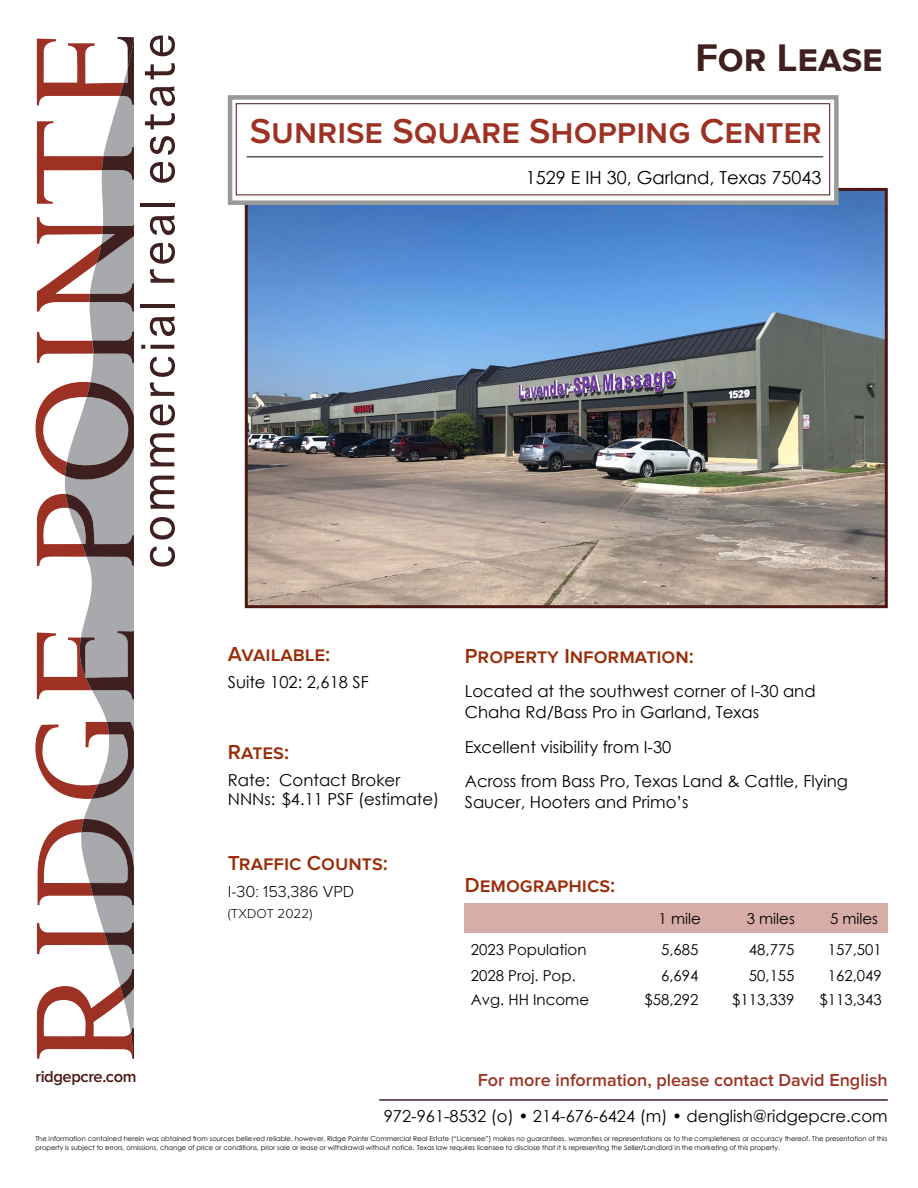
<style>
.page{position:relative;width:918px;height:1188px;background:#fff}
.page>*{position:absolute;margin:0;border:0;box-sizing:border-box;transform-origin:0 0}
.t1{font:700 39.6px "Proxima Nova";color:#3f2021}
.t2{font:600 36px "Proxima Nova";color:#9d3224}
.t3{font:600 21px "Proxima Nova";color:#992d09}
.t4{font:600 18px "Proxima Nova";color:#9d3224}
.t5{font:18px "Century Gothic";color:#000}
.t6{font:16.5px/21px "Century Gothic";color:#000}
.t7{font:300 16.5px "Proxima Nova";color:#000}
.t8{font:600 16.5px "Proxima Nova";color:#4a1713}
.t9{font:15px "Century Gothic";color:#000}
.t10{font:300 13.5px "Proxima Nova";color:#000}
.t11{font:6.75px/9px "Century Gothic";color:#000}
</style>
<div class="page">
<img style="left:249px;top:192px;width:635px;height:412px">
<div style="left:245px;top:188px;width:643px;height:420px;border:3px solid #4a1713"></div>
<svg style="left:228px;top:95px;width:611px;height:110px"></svg>
<div style="left:236px;top:104px;width:594px;height:91px;background:#fff"></div>
<div style="left:465px;top:904px;width:423px;height:29px;background:#d8ada8"></div>
<hr style="left:379px;top:1099px;width:509px;height:2px;background:#3f2021">
<hr style="left:247px;top:156px;width:576px;height:1px;background:#000">
<svg style="left:35px;top:36px;width:100px;height:1023px"></svg>
<svg style="left:150px;top:547px;width:25px;height:20px"></svg>
<svg style="left:150px;top:517px;width:25px;height:23px"></svg>
<svg style="left:150px;top:476px;width:24px;height:33px"></svg>
<svg style="left:150px;top:433px;width:24px;height:33px"></svg>
<svg style="left:150px;top:405px;width:25px;height:20px"></svg>
<svg style="left:150px;top:357px;width:25px;height:39px"></svg>
<svg style="left:151px;top:345px;width:23px;height:4px"></svg>
<svg style="left:141px;top:345px;width:4px;height:4px"></svg>
<svg style="left:150px;top:316px;width:25px;height:20px"></svg>
<hr style="left:140px;top:304px;width:34px;height:4px;background:#3f2021">
<svg style="left:150px;top:243px;width:25px;height:40px"></svg>
<svg style="left:150px;top:215px;width:25px;height:20px"></svg>
<hr style="left:140px;top:203px;width:34px;height:4px;background:#3f2021">
<svg style="left:150px;top:162px;width:25px;height:21px"></svg>
<svg style="left:150px;top:136px;width:25px;height:19px"></svg>
<svg style="left:145px;top:113px;width:30px;height:16px"></svg>
<svg style="left:150px;top:86px;width:25px;height:20px"></svg>
<svg style="left:145px;top:63px;width:30px;height:16px"></svg>
<svg style="left:150px;top:35px;width:25px;height:21px"></svg>
<div style="left:128px;top:30px;width:10px;height:7px;background:#fff"></div>
<h1 class="t1" style="left:695px;top:35px;width:189px">For Lease</h1>
<h2 class="t2" style="left:250px;top:115px;width:574px">Sunrise Square Shopping Center</h2>
<h3 class="t5" style="left:526px;top:165px;width:297px">1529 E IH 30, Garland, Texas 75043</h3>
<h3 class="t3" style="left:228px;top:645px;width:104px">Available:</h3>
<h3 class="t6" style="left:228px;top:671px;width:142px">Suite 102: 2,618 SF</h3>
<h3 class="t3" style="left:228px;top:742px;width:63px">Rates:</h3>
<h3 class="t6" style="left:228px;top:769px;width:213px;line-height:19.8px">Rate: Contact Broker<br>NNNs: $4.11 PSF (estimate)</h3>
<h3 class="t3" style="left:465px;top:646px;width:231px">Property Information:</h3>
<h3 class="t6" style="left:465px;top:680px;width:352px">Located at the southwest corner of I-30 and<br>Chaha Rd/Bass Pro in Garland, Texas</h3>
<h3 class="t6" style="left:465px;top:729px;width:385px;line-height:34.5px">Excellent visibility from I-30<br>Across from Bass Pro, Texas Land &amp; Cattle, Flying</h3>
<h3 class="t6" style="left:465px;top:791px;width:225px">Saucer, Hooters and Primo’s</h3>
<h3 class="t8" style="left:35px;top:1069px;width:103px">ridgepcre.com</h3>
<h3 class="t3" style="left:228px;top:854px;width:161px">Traffic Counts:</h3>
<h3 class="t7" style="left:228px;top:884px;width:128px">I-30: 153,386 VPD</h3>
<h3 class="t10" style="left:228px;top:908px;width:86px">(TXDOT 2022)</h3>
<h3 class="t9" style="left:659px;top:908px;width:44px">1 mile</h3>
<h3 class="t9" style="left:747px;top:908px;width:50px">3 miles</h3>
<h3 class="t9" style="left:830px;top:908px;width:50px">5 miles</h3>
<h3 class="t9" style="left:471px;top:939px;width:117px">2023 Population</h3>
<h3 class="t9" style="left:661px;top:939px;width:39px">5,685</h3>
<h3 class="t9" style="left:749px;top:939px;width:47px">48,775</h3>
<h3 class="t9" style="left:828px;top:939px;width:56px">157,501</h3>
<h3 class="t9" style="left:471px;top:965px;width:107px">2028 Proj. Pop.</h3>
<h3 class="t9" style="left:661px;top:965px;width:39px">6,694</h3>
<h3 class="t9" style="left:749px;top:965px;width:47px">50,155</h3>
<h3 class="t9" style="left:828px;top:965px;width:56px">162,049</h3>
<h3 class="t9" style="left:471px;top:989px;width:120px">Avg. HH Income</h3>
<h3 class="t9" style="left:644px;top:989px;width:56px">$58,292</h3>
<h3 class="t9" style="left:732px;top:989px;width:64px">$113,339</h3>
<h3 class="t9" style="left:820px;top:989px;width:64px">$113,343</h3>
<h3 class="t3" style="left:465px;top:876px;width:152px">Demographics:</h3>
<h3 class="t4" style="left:478px;top:1072px;width:411px">For more information, please contact David English</h3>
<h3 class="t6" style="left:384px;top:1106px;width:505px">972-961-8532 (o) • 214-676-6424 (m) • denglish@ridgepcre.com</h3>
<p class="t11" style="left:35px;top:1134px;width:853px">The information contained herein was obtained from sources believed reliable, however, Ridge Pointe Commercial Real Estate (“Licensee”) makes no guarantees, warranties or representations as to the completeness or accuracy thereof. The presentation of this property is subject to errors, omissions, change of price or conditions, prior sale or lease or withdrawal without notice. Texas law requires licensee to disclose that it is representing the Seller/Landlord in the marketing of this property.</p>
</div>
